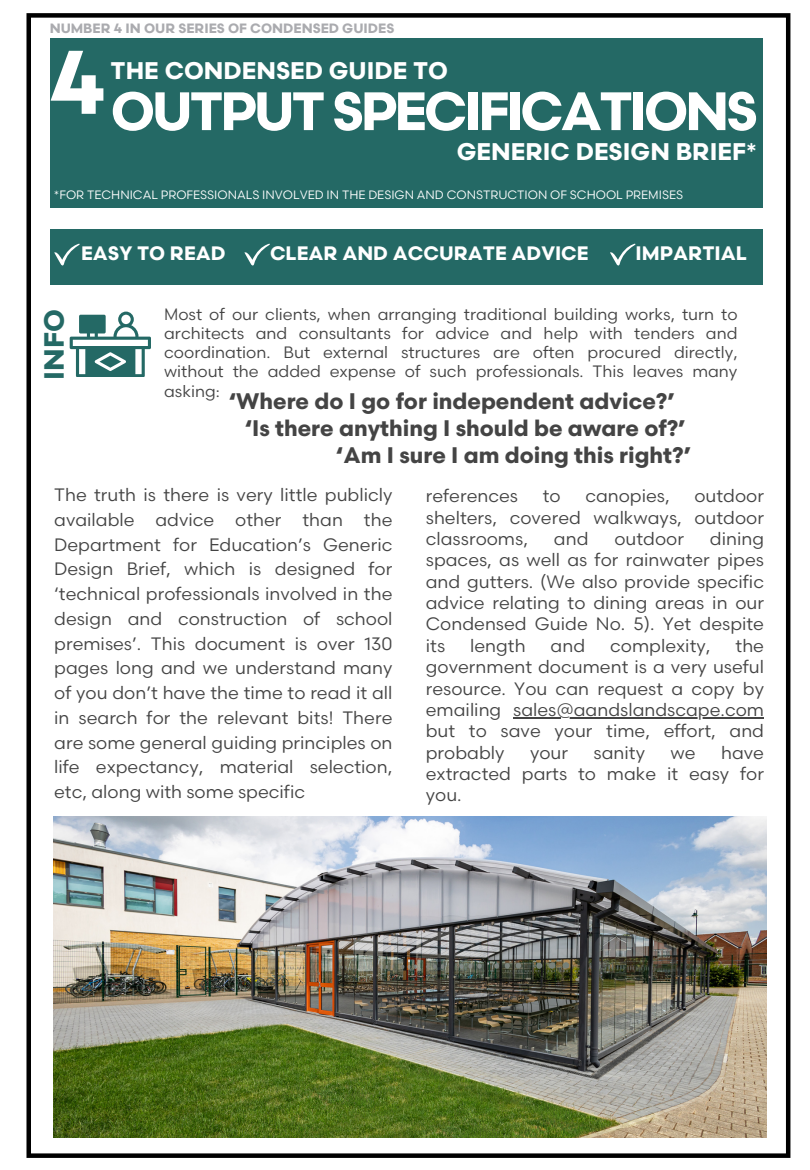
<style>
.page{position:relative;width:810px;height:1170px;background:#fff}
.page>*{position:absolute;margin:0;border:0;box-sizing:border-box;transform-origin:0 0}
.t1{font:700 90px "Scandia";color:#fff}
.t2{font:700 54px "Scandia";letter-spacing:-.06em;color:#fff}
.t3{font:700 27.75px "Scandia";color:#246965}
.t4{font:700 24px "Scandia";color:#fff}
.t5{font:700 22.5px "Scandia";color:#444}
.t6{font:700 19.5px "Scandia";color:#fff}
.t7{font:18px/21.3px "Scandia";color:#444;text-align:justify}
.t8{font:16.5px/19.2px "Scandia";color:#444;text-align:justify}
.t9{font:700 13.5px "Scandia";color:#aaabaf}
.t10{font:12.15px "Scandia";color:#fff}
</style>
<div class="page">
<div style="left:50px;top:38px;width:713px;height:170px;background:#246965"></div>
<div style="left:26px;top:13px;width:764px;height:1145px;border:5px solid #000"></div>
<div style="left:50px;top:229px;width:713px;height:55px;background:#246965"></div>
<img style="left:53px;top:817px;width:714px;height:320px">
<svg style="left:54px;top:244px;width:26px;height:21px"></svg>
<svg style="left:244px;top:244px;width:26px;height:21px"></svg>
<svg style="left:610px;top:244px;width:26px;height:21px"></svg>
<hr style="left:513px;top:717px;width:251px;height:1px;background:#444">
<svg style="left:70px;top:312px;width:81px;height:65px"></svg>
<p class="t9" style="left:50px;top:21px;width:346px">NUMBER 4 IN OUR SERIES OF CONDENSED GUIDES</p>
<p class="t1" style="left:50px;top:33px;width:58px">4</p>
<p class="t4" style="left:111px;top:58px;width:339px">THE CONDENSED GUIDE TO</p>
<p class="t2" style="left:111px;top:82px;width:649px">OUTPUT SPECIFICATIONS</p>
<p class="t4" style="left:457px;top:138px;width:302px">GENERIC DESIGN BRIEF*</p>
<p class="t10" style="left:54px;top:188px;width:631px">*FOR TECHNICAL PROFESSIONALS INVOLVED IN THE DESIGN AND CONSTRUCTION OF SCHOOL PREMISES</p>
<p class="t6" style="left:81px;top:242px;width:146px">EASY TO READ</p>
<p class="t6" style="left:270px;top:242px;width:320px">CLEAR AND ACCURATE ADVICE</p>
<p class="t6" style="left:636px;top:242px;width:113px">IMPARTIAL</p>
<p class="t3" style="left:39px;top:380px;width:72px;rotate:-90deg">INFO</p>
<p class="t8" style="left:164px;top:306px;width:575px">Most of our clients, when arranging traditional building works, turn to architects and consultants for advice and help with tenders and coordination. But external structures are often procured directly, without the added expense of such professionals. This leaves many asking:</p>
<p class="t5" style="left:229px;top:389px;width:448px">‘Where do I go for independent advice?’</p>
<p class="t5" style="left:245px;top:416px;width:443px">‘Is there anything I should be aware of?’</p>
<p class="t5" style="left:336px;top:443px;width:357px">‘Am I sure I am doing this right?’</p>
<p class="t7" style="left:54px;top:483px;width:340px;line-height:24.8px">The truth is there is very little publicly available advice other than the Department for Education’s Generic Design Brief, which is designed for ‘technical professionals involved in the design and construction of school premises’. This document is over 130 pages long and we understand many of you don’t have the time to read it all in search for the relevant bits! There are some general guiding principles on life expectancy, material selection, etc, along with some specific</p>
<p class="t7" style="left:426px;top:486px;width:94px">references</p>
<p class="t7" style="left:543px;top:486px;width:19px">to</p>
<p class="t7" style="left:585px;top:486px;width:86px">canopies,</p>
<p class="t7" style="left:426px;top:486px;width:340px;text-indent:269px">outdoor shelters, covered walkways, outdoor classrooms,</p>
<p class="t7" style="left:426px;top:529px;width:340px;text-indent:284px">dining spaces, as well as for rainwater pipes and gutters. (We also provide specific advice relating to dining areas in our Condensed Guide No. 5). Yet despite its</p>
<p class="t7" style="left:554px;top:529px;width:36px">and</p>
<p class="t7" style="left:614px;top:529px;width:71px">outdoor</p>
<p class="t7" style="left:426px;top:636px;width:340px;text-indent:310px">the government document is a very useful resource. You can request a copy by emailing sales@aandslandscape.com but to save your time, effort, and probably</p>
<p class="t7" style="left:470px;top:636px;width:57px">length</p>
<p class="t7" style="left:551px;top:636px;width:36px">and</p>
<p class="t7" style="left:610px;top:636px;width:102px">complexity,</p>
<p class="t7" style="left:426px;top:743px;width:340px;text-indent:295px">have extracted parts to make it easy for you.</p>
<p class="t7" style="left:530px;top:743px;width:40px">your</p>
<p class="t7" style="left:594px;top:743px;width:53px">sanity</p>
<p class="t7" style="left:671px;top:743px;width:27px">we</p>
</div>
